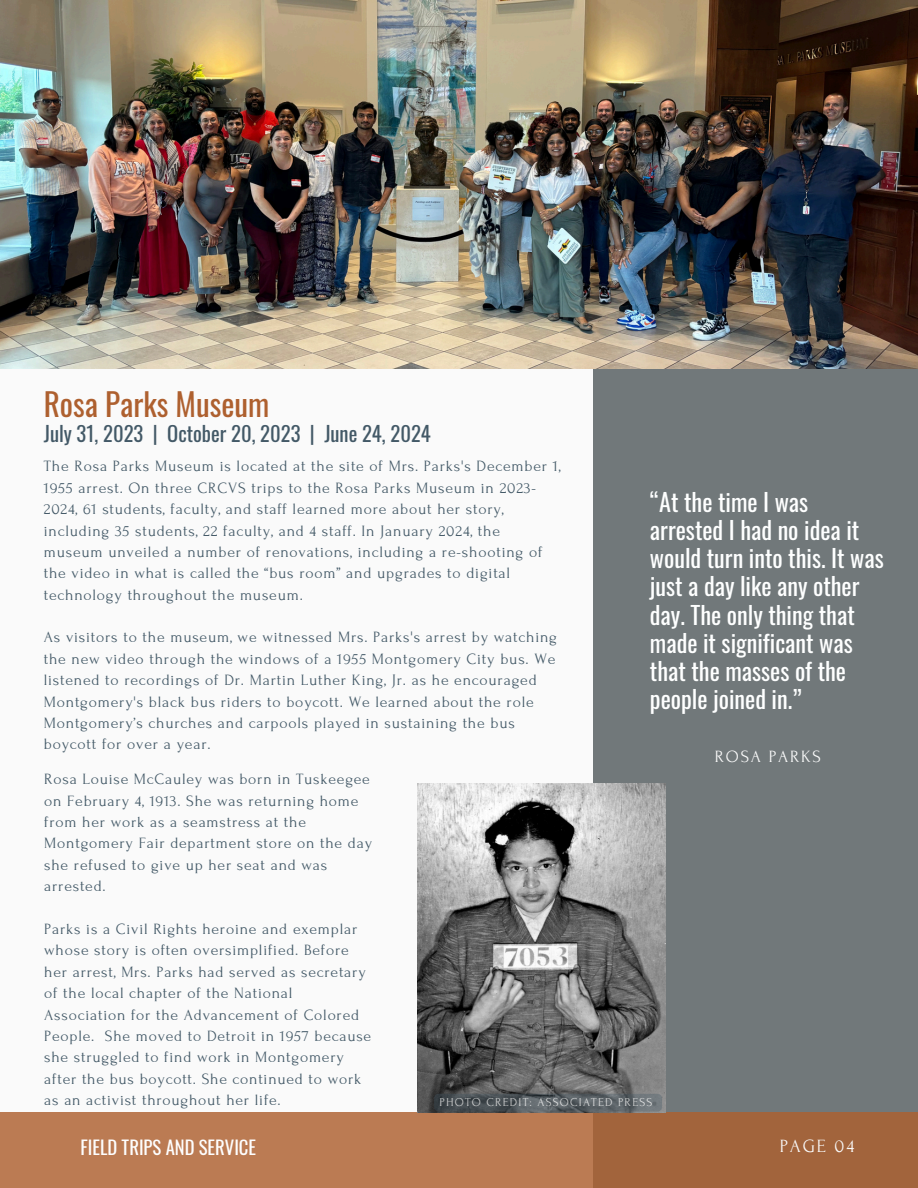
<style>
.page{position:relative;width:918px;height:1188px;background:#fafafa}
.page>*{position:absolute;margin:0;border:0;box-sizing:border-box;transform-origin:0 0}
.t1{font:31.2px "Oswald";color:#ae602f}
.t2{font:24.15px/28.2px "Oswald";color:#feffff}
.t3{font:20.55px "Oswald";color:#435967}
.t4{font:18.6px "Oswald";color:#fefefe}
.t5{font:18.6px "Forum";letter-spacing:.1em;color:#fafafa}
.t6{font:17.1px "Forum";letter-spacing:.1em;color:#fafafa}
.t7{font:15.75px/21.5px "Forum";letter-spacing:.05em;color:#435967}
.t8{font:12px "Forum";letter-spacing:.1em;color:#feffff}
</style>
<div class="page">
<div style="left:594px;top:104px;width:324px;height:1084px;background:#71787a"></div>
<div style="left:0;top:1112px;width:918px;height:76px;background:linear-gradient(to right,#c3835b,#a1633b)"></div>
<img style="left:0;top:0;width:918px;height:369px">
<img style="left:417px;top:783px;width:249px;height:330px">
<div style="left:434px;top:1094px;width:228px;height:18px;background:#435967;border-radius:4px;opacity:.45"></div>
<h2 class="t1" style="left:44px;top:380px;width:227px">Rosa Parks Museum</h2>
<h2 class="t3" style="left:44px;top:418px;width:389px">July 31, 2023 | October 20, 2023 | June 24, 2024</h2>
<h5 class="t7" style="left:44px;top:456px;width:518px">The Rosa Parks Museum is located at the site of Mrs. Parks's December 1, 1955 arrest. On three CRCVS trips to the Rosa Parks Museum in 2023- 2024, 61 students, faculty, and staff learned more about her story, including 35 students, 22 faculty, and 4 staff. In January 2024, the museum unveiled a number of renovations, including a re-shooting of the video in what is called the “bus room” and upgrades to digital technology throughout the museum.</h5>
<h5 class="t7" style="left:44px;top:627px;width:515px">As visitors to the museum, we witnessed Mrs. Parks's arrest by watching the new video through the windows of a 1955 Montgomery City bus. We listened to recordings of Dr. Martin Luther King, Jr. as he encouraged Montgomery's black bus riders to boycott. We learned about the role Montgomery’s churches and carpools played in sustaining the bus boycott for over a year.</h5>
<h4 class="t2" style="left:650px;top:487px;width:235px">“At the time I was arrested I had no idea it would turn into this. It was just a day like any other day. The only thing that made it significant was that the masses of the people joined in.”</h4>
<h3 class="t6" style="left:715px;top:748px;width:108px">ROSA PARKS</h3>
<p class="t7" style="left:44px;top:769px;width:329px">Rosa Louise McCauley was born in Tuskeegee on February 4, 1913. She was returning home from her work as a seamstress at the Montgomery Fair department store on the day she refused to give up her seat and was arrested.</p>
<p class="t7" style="left:44px;top:918px;width:328px">Parks is a Civil Rights heroine and exemplar whose story is often oversimplified. Before her arrest, Mrs. Parks had served as secretary of the local chapter of the National Association for the Advancement of Colored People. She moved to Detroit in 1957 because she struggled to find work in Montgomery after the bus boycott. She continued to work as an activist throughout her life.</p>
<p class="t8" style="left:440px;top:1096px;width:214px">PHOTO CREDIT: ASSOCIATED PRESS</p>
<h5 class="t4" style="left:81px;top:1133px;width:177px">FIELD TRIPS AND SERVICE</h5>
<h5 class="t5" style="left:780px;top:1136px;width:76px">PAGE 04</h5>
</div>
